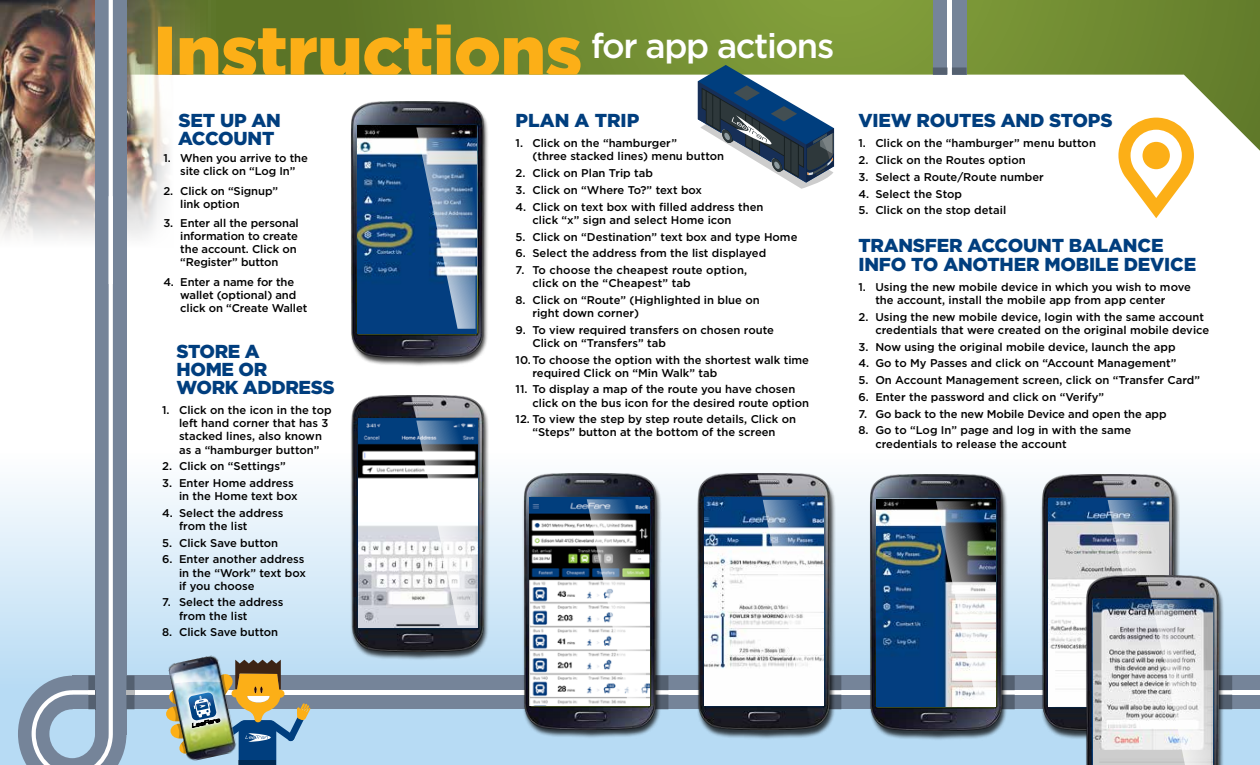
<style>
.page{position:relative;width:1260px;height:765px;background:#fff}
.page>*{position:absolute;margin:0;border:0;box-sizing:border-box;transform-origin:0 0}
.t1{font:500 34.62px "Gotham";letter-spacing:-.04em;color:#fff}
.t2{font:900 18.75px/18.1px "Gotham";letter-spacing:-.01em;color:#003e7e}
.t3{font:500 11.25px/13.1px "Gotham";color:#000}
</style>
<div class="page">
<div style="left:0;top:416px;width:1260px;height:349px;background:linear-gradient(to bottom,#fffffe,#aad4f1)"></div>
<div style="left:350px;top:103px;width:139px;height:264px;background:#000;opacity:.75"></div>
<img style="left:352px;top:162px;width:137px;height:195px">
<img style="left:357px;top:162px;width:120px;height:171px">
<div style="left:350px;top:396px;width:139px;height:265px;background:#000;opacity:.75"></div>
<img style="left:341px;top:395px;width:142px;height:256px">
<img style="left:358px;top:419px;width:119px;height:104px">
<img style="left:358px;top:523px;width:119px;height:104px">
<svg style="left:416px;top:421px;width:60px;height:204px"></svg>
<svg style="left:416px;top:162px;width:60px;height:167px;background:#5078a4"></svg>
<div style="left:72px;top:676px;width:432px;height:33px;background:#758499"></div>
<div style="left:126px;top:690px;width:378px;height:5px;background:#fff"></div>
<div style="left:95px;top:333px;width:31px;height:402px;background:#758499"></div>
<svg style="left:18px;top:676px;width:117px;height:89px"></svg>
<div style="left:500px;top:676px;width:760px;height:33px;background:#758499"></div>
<div style="left:500px;top:690px;width:760px;height:5px;background:#fff"></div>
<img style="left:1037px;top:475px;width:137px;height:256px">
<img style="left:1049px;top:499px;width:119px;height:208px">
<div style="left:522px;top:474px;width:139px;height:265px;background:#000;opacity:.75"></div>
<img style="left:524px;top:473px;width:144px;height:256px">
<img style="left:530px;top:497px;width:119px;height:208px">
<svg style="left:587px;top:499px;width:81px;height:210px"></svg>
<div style="left:696px;top:475px;width:140px;height:264px;background:#000;opacity:.75"></div>
<img style="left:687px;top:474px;width:142px;height:256px">
<img style="left:704px;top:497px;width:120px;height:209px">
<svg style="left:763px;top:500px;width:78px;height:209px"></svg>
<div style="left:869px;top:476px;width:139px;height:264px;background:#000;opacity:.75"></div>
<img style="left:871px;top:475px;width:142px;height:256px">
<img style="left:877px;top:499px;width:119px;height:208px">
<img style="left:936px;top:501px;width:79px;height:208px">
<img style="left:1079px;top:576px;width:29px;height:189px">
<img style="left:1093px;top:600px;width:15px;height:165px">
<svg style="left:1108px;top:500px;width:124px;height:265px;background:#bac1c8"></svg>
<img style="left:167px;top:653px;width:77px;height:7px">
<img style="left:166px;top:660px;width:145px;height:105px">
<img style="left:0;top:162px;width:140px;height:86px">
<svg style="left:0;top:0;width:1260px;height:162px"></svg>
<svg style="left:158px;top:25px;width:423px;height:50px;background:#b09522"></svg>
<svg style="left:140px;top:75px;width:78px;height:163px"></svg>
<div style="left:95px;top:0;width:31px;height:460px;background:#758499"></div>
<svg style="left:109px;top:0;width:4px;height:196px"></svg>
<svg style="left:32px;top:196px;width:81px;height:569px"></svg>
<svg style="left:1118px;top:118px;width:76px;height:100px"></svg>
<div style="left:1143px;top:142px;width:27px;height:27px;background:#fcaf17;border-radius:50%"></div>
<svg style="left:698px;top:65px;width:136px;height:124px"></svg>
<div style="left:933px;top:0;width:34px;height:75px;background:#758499"></div>
<div style="left:947px;top:0;width:5px;height:75px;background:#fff"></div>
<svg style="left:933px;top:67px;width:34px;height:8px"></svg>
<h2 class="t2" style="left:178px;top:112px;width:104px;line-height:17.5px">SET UP AN<br>ACCOUNT</h2>
<p class="t3" style="left:163px;top:152px;width:146px;text-align:center">1. When you arrive to the site click on “Log In”</p>
<p class="t3" style="left:180px;top:184px;width:99px;text-indent:-17px">2. Click on “Signup” link option</p>
<p class="t3" style="left:180px;top:216px;width:120px;text-indent:-17px">3. Enter all the personal information to create the account. Click on “Register” button</p>
<p class="t3" style="left:180px;top:275px;width:129px;text-indent:-17px">4. Enter a name for the wallet (optional) and click on “Create Wallet</p>
<h2 class="t2" style="left:177px;top:342px;width:159px">STORE A<br>HOME OR<br>WORK ADDRESS</h2>
<p class="t3" style="left:179px;top:404px;width:154px;text-indent:-17px">1. Click on the icon in the top left hand corner that has 3 stacked lines, also known as a “hamburger button”</p>
<p class="t3" style="left:162px;top:460px;width:125px">2. Click on “Settings”</p>
<p class="t3" style="left:179px;top:476px;width:120px;text-indent:-17px">3. Enter Home address in the Home text box</p>
<p class="t3" style="left:179px;top:506px;width:106px;text-indent:-17px">4. Select the address from the list</p>
<p class="t3" style="left:162px;top:536px;width:118px">5. Click Save button</p>
<p class="t3" style="left:179px;top:553px;width:128px;text-indent:-17px">6. Enter another address in the “Work” text box if you choose</p>
<p class="t3" style="left:179px;top:596px;width:106px;text-indent:-17px">7. Select the address from the list</p>
<p class="t3" style="left:162px;top:626px;width:118px">8. Click Save button</p>
<h1 class="t1" style="left:591px;top:23px;width:245px">for app actions</h1>
<h2 class="t2" style="left:516px;top:112px;width:125px">PLAN A TRIP</h2>
<p class="t3" style="left:532px;top:137px;width:193px;text-indent:-17px">1. Click on the “hamburger”<br>(three stacked lines) menu button</p>
<p class="t3" style="left:516px;top:167px;width:139px">2. Click on Plan Trip tab</p>
<p class="t3" style="left:516px;top:183px;width:188px">3. Click on “Where To?” text box</p>
<p class="t3" style="left:532px;top:200px;width:233px;text-indent:-17px">4. Click on text box with filled address then click “x” sign and select Home icon</p>
<p class="t3" style="left:516px;top:230px;width:283px">5. Click on “Destination” text box and type Home</p>
<p class="t3" style="left:516px;top:247px;width:252px">6. Select the address from the list displayed</p>
<p class="t3" style="left:532px;top:263px;width:216px;text-indent:-17px">7. To choose the cheapest route option, click on the “Cheapest” tab</p>
<p class="t3" style="left:532px;top:293px;width:229px;text-indent:-17px">8. Click on “Route” (Highlighted in blue on right down corner)</p>
<p class="t3" style="left:532px;top:323px;width:243px;text-indent:-17px">9. To view required transfers on chosen route<br>Click on “Transfers” tab</p>
<p class="t3" style="left:532px;top:353px;width:278px;text-indent:-17px">10.To choose the option with the shortest walk time required Click on “Min Walk” tab</p>
<p class="t3" style="left:532px;top:383px;width:278px;text-indent:-17px">11. To display a map of the route you have chosen click on the bus icon for the desired route option</p>
<p class="t3" style="left:516px;top:413px;width:282px;text-align:center">12. To view the step by step route details, Click on “Steps” button at the bottom of the screen</p>
<h2 class="t2" style="left:858px;top:112px;width:256px">VIEW ROUTES AND STOPS</h2>
<p class="t3" style="left:858px;top:137px;width:239px">1. Click on the “hamburger” menu button</p>
<p class="t3" style="left:858px;top:153px;width:169px">2. Click on the Routes option</p>
<p class="t3" style="left:858px;top:170px;width:187px">3. Select a Route/Route number</p>
<p class="t3" style="left:858px;top:187px;width:105px">4. Select the Stop</p>
<p class="t3" style="left:858px;top:204px;width:149px">5. Click on the stop detail</p>
<h2 class="t2" style="left:858px;top:236px;width:339px;line-height:18.8px">TRANSFER ACCOUNT BALANCE<br>INFO TO ANOTHER MOBILE DEVICE</h2>
<p class="t3" style="left:875px;top:280px;width:317px;text-indent:-17px">1. Using the new mobile device in which you wish to move the account, install the mobile app from app center</p>
<p class="t3" style="left:875px;top:310px;width:335px;text-indent:-17px">2. Using the new mobile device, login with the same account credentials that were created on the original mobile device</p>
<p class="t3" style="left:858px;top:340px;width:319px">3. Now using the original mobile device, launch the app</p>
<p class="t3" style="left:858px;top:357px;width:320px">4. Go to My Passes and click on “Account Management”</p>
<p class="t3" style="left:858px;top:374px;width:343px">5. On Account Management screen, click on “Transfer Card”</p>
<p class="t3" style="left:858px;top:390px;width:247px">6. Enter the password and click on “Verify”</p>
<p class="t3" style="left:858px;top:407px;width:310px">7. Go back to the new Mobile Device and open the app</p>
<p class="t3" style="left:875px;top:424px;width:257px;text-indent:-17px">8. Go to “Log In” page and log in with the same credentials to release the account</p>
</div>
